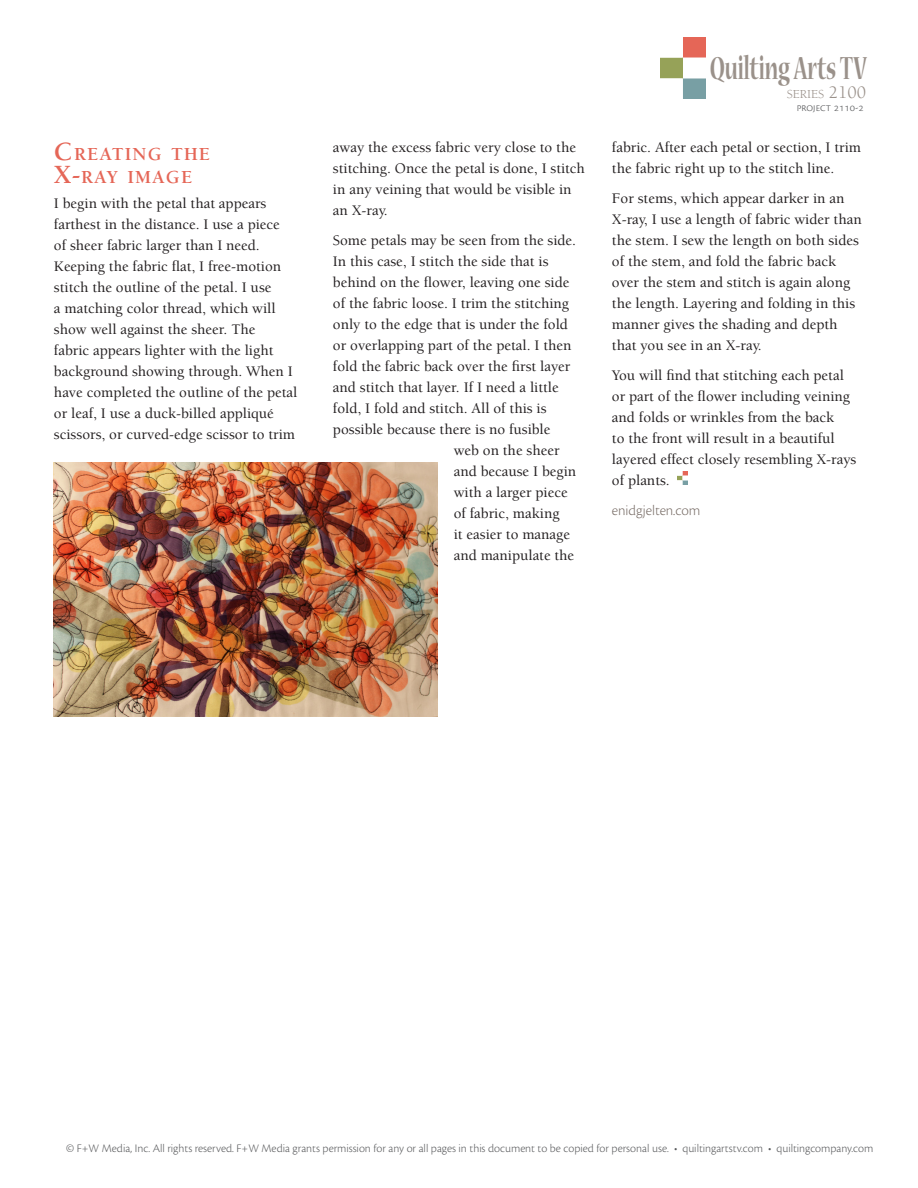
<style>
.page{position:relative;width:918px;height:1188px;background:#fff}
.page>*{position:absolute;margin:0;border:0;box-sizing:border-box;transform-origin:0 0}
.t1{font:700 expanded 35.4px "Nueva Std";color:#9a918a;scale:.5 1}
.heading_1{font:700 18.9px/22.5px "Berkeley Std";letter-spacing:.055em;color:#e56657}
.text{font:500 15px/21px "Berkeley Std";color:#231f20}
.text-end{font:300 15px "Cronos Pro";color:#796e68}
.t2{font:12.6px "Berkeley Std";color:#9a918a}
.episode_number{font:300 12px "Cronos Pro";color:#57585a}
.s1{font-size:27px}
.s2{font-size:18px}
</style>
<div class="page">
<img style="left:678px;top:471px;width:9px;height:14px">
<img style="left:54px;top:463px;width:383px;height:253px">
<img style="left:661px;top:38px;width:45px;height:60px">
<p class="heading_1" style="left:54px;top:143px;width:158px"><span class="s1">C</span>REATING THE<br><span class="s1">X-</span>RAY IMAGE</p>
<p class="text" style="left:54px;top:193px;width:245px">I begin with the petal that appears farthest in the distance. I use a piece<br>of sheer fabric larger than I need.<br>Keeping the fabric flat, I free-motion stitch the outline of the petal. I use<br>a matching color thread, which will show well against the sheer. The<br>fabric appears lighter with the light background showing through. When I have completed the outline of the petal or leaf, I use a duck-billed appliqué scissors, or curved-edge scissor to trim</p>
<p class="text" style="left:333px;top:137px;width:253px">away the excess fabric very close to the stitching. Once the petal is done, I stitch in any veining that would be visible in an X-ray.</p>
<p class="text" style="left:333px;top:230px;width:245px">Some petals may be seen from the side.</p>
<p class="text" style="left:333px;top:251px;width:217px">In this case, I stitch the side that is</p>
<p class="text" style="left:333px;top:272px;width:238px">behind on the flower, leaving one side</p>
<p class="text" style="left:333px;top:293px;width:238px">of the fabric loose. I trim the stitching</p>
<p class="text" style="left:333px;top:314px;width:236px">only to the edge that is under the fold</p>
<p class="text" style="left:333px;top:335px;width:240px">or overlapping part of the petal. I then</p>
<p class="text" style="left:333px;top:356px;width:239px">fold the fabric back over the first layer</p>
<p class="text" style="left:333px;top:377px;width:227px">and stitch that layer. If I need a little</p>
<p class="text" style="left:333px;top:398px;width:215px">fold, I fold and stitch. All of this is</p>
<p class="text" style="left:333px;top:419px;width:219px">possible because there is no fusible</p>
<p class="text" style="left:454px;top:440px;width:107px">web on the sheer</p>
<p class="text" style="left:454px;top:461px;width:124px">and because I begin</p>
<p class="text" style="left:454px;top:482px;width:115px">with a larger piece</p>
<p class="text" style="left:454px;top:503px;width:107px">of fabric, making</p>
<p class="text" style="left:454px;top:524px;width:118px">it easier to manage</p>
<p class="text" style="left:454px;top:545px;width:122px">and manipulate the</p>
<h1 class="t1" style="left:710px;top:51px;width:316px">Quilting Arts TV</h1>
<p class="episode_number" style="left:797px;top:100px;width:69px">project 2110-2</p>
<p class="t2" style="left:787px;top:87px;width:81px">SERIES <span class="s2">2100</span></p>
<p class="text" style="left:612px;top:137px;width:251px">fabric. After each petal or section, I trim the fabric right up to the stitch line.</p>
<p class="text" style="left:612px;top:188px;width:251px">For stems, which appear darker in an X-ray, I use a length of fabric wider than the stem. I sew the length on both sides of the stem, and fold the fabric back over the stem and stitch is again along the length. Layering and folding in this manner gives the shading and depth that you see in an X-ray.</p>
<p class="text" style="left:612px;top:365px;width:246px">You will find that stitching each petal or part of the flower including veining and folds or wrinkles from the back<br>to the front will result in a beautiful layered effect closely resembling X-rays of plants.</p>
<p class="text-end" style="left:612px;top:501px;width:90px">enidgjelten.com</p>
<p class="episode_number" style="left:66px;top:1142px;width:809px">© F+W Media, Inc. All rights reserved. F+W Media grants permission for any or all pages in this document to be copied for personal use. • quiltingartstv.com • quiltingcompany.com</p>
</div>
